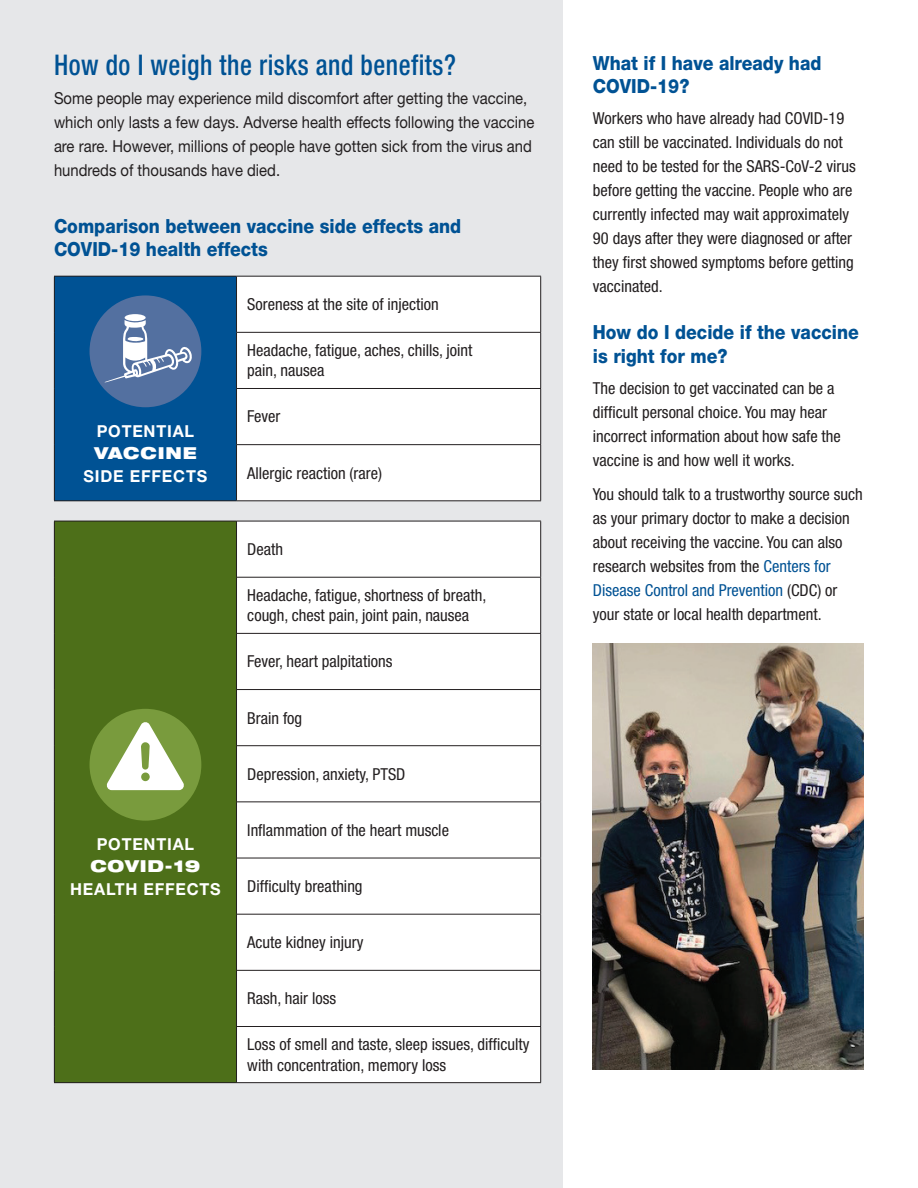
<style>
.page{position:relative;width:918px;height:1188px;background:#fff}
.page>*{position:absolute;margin:0;border:0;box-sizing:border-box;transform-origin:0 0}
.t1{font:500 condensed 28.5px "Helvetica Neue LT Std";letter-spacing:.02em;color:#005294;scale:.9 1}
.t2{font:800 19.5px/23.4px "Helvetica Neue LT Std";color:#005294;scale:.9 1}
.Body{font:condensed 16.5px/24px "Helvetica Neue LT Std";color:#231f20}
.Box_Text{font:16.5px/24px "Helvetica Neue LT Std";color:#231f20;scale:.9 1}
.t3{font:700 16.5px/22.5px "Helvetica Neue LT Std";letter-spacing:.05em;color:#fff;text-align:center}
.s1{font-weight:900;font-stretch:expanded}
.s2{color:#005294}
</style>
<div class="page">
<div style="left:0;top:0;width:563px;height:1188px;background:#e6e7e9"></div>
<div style="left:54px;top:276px;width:183px;height:225px;background:#005294"></div>
<div style="left:237px;top:277px;width:304px;height:805px;background:#fff"></div>
<div style="left:54px;top:521px;width:183px;height:562px;background:#4d6f19"></div>
<hr style="left:236px;top:332px;width:305px;height:1px;background:#231f20">
<hr style="left:236px;top:388px;width:305px;height:1px;background:#231f20">
<hr style="left:236px;top:444px;width:305px;height:1px;background:#231f20">
<hr style="left:236px;top:577px;width:305px;height:1px;background:#231f20">
<hr style="left:236px;top:633px;width:305px;height:1px;background:#231f20">
<hr style="left:236px;top:689px;width:305px;height:1px;background:#231f20">
<hr style="left:236px;top:745px;width:305px;height:1px;background:#231f20">
<hr style="left:236px;top:801px;width:305px;height:1px;background:#231f20">
<hr style="left:236px;top:858px;width:305px;height:1px;background:#231f20">
<hr style="left:236px;top:914px;width:305px;height:1px;background:#231f20">
<hr style="left:236px;top:970px;width:305px;height:1px;background:#231f20">
<hr style="left:236px;top:1026px;width:305px;height:1px;background:#231f20">
<hr style="left:54px;top:276px;width:183px;height:1px;background:#231f20">
<hr style="left:54px;top:277px;width:1px;height:55px;background:#231f20">
<hr style="left:236px;top:277px;width:1px;height:55px;background:#231f20">
<hr style="left:54px;top:332px;width:1px;height:56px;background:#231f20">
<hr style="left:236px;top:333px;width:1px;height:55px;background:#231f20">
<hr style="left:54px;top:388px;width:1px;height:57px;background:#231f20">
<hr style="left:236px;top:389px;width:1px;height:55px;background:#231f20">
<hr style="left:54px;top:445px;width:1px;height:55px;background:#231f20">
<hr style="left:236px;top:445px;width:1px;height:55px;background:#231f20">
<hr style="left:54px;top:500px;width:183px;height:1px;background:#231f20">
<hr style="left:54px;top:521px;width:183px;height:1px;background:#231f20">
<hr style="left:54px;top:521px;width:1px;height:56px;background:#231f20">
<hr style="left:54px;top:577px;width:1px;height:56px;background:#231f20">
<hr style="left:54px;top:633px;width:1px;height:57px;background:#231f20">
<hr style="left:54px;top:690px;width:1px;height:56px;background:#231f20">
<hr style="left:54px;top:746px;width:1px;height:56px;background:#231f20">
<hr style="left:54px;top:802px;width:1px;height:56px;background:#231f20">
<hr style="left:54px;top:858px;width:1px;height:56px;background:#231f20">
<hr style="left:54px;top:914px;width:1px;height:56px;background:#231f20">
<hr style="left:54px;top:970px;width:1px;height:57px;background:#231f20">
<hr style="left:54px;top:1027px;width:1px;height:55px;background:#231f20">
<hr style="left:54px;top:1082px;width:183px;height:1px;background:#231f20">
<hr style="left:236px;top:521px;width:1px;height:56px;background:#231f20">
<hr style="left:236px;top:578px;width:1px;height:55px;background:#231f20">
<hr style="left:236px;top:634px;width:1px;height:55px;background:#231f20">
<hr style="left:236px;top:690px;width:1px;height:55px;background:#231f20">
<hr style="left:236px;top:746px;width:1px;height:55px;background:#231f20">
<hr style="left:236px;top:802px;width:1px;height:56px;background:#231f20">
<hr style="left:236px;top:858px;width:1px;height:56px;background:#231f20">
<hr style="left:236px;top:915px;width:1px;height:55px;background:#231f20">
<hr style="left:236px;top:971px;width:1px;height:55px;background:#231f20">
<hr style="left:236px;top:1027px;width:1px;height:55px;background:#231f20">
<hr style="left:540px;top:277px;width:1px;height:55px;background:#231f20">
<hr style="left:540px;top:333px;width:1px;height:55px;background:#231f20">
<hr style="left:540px;top:389px;width:1px;height:55px;background:#231f20">
<hr style="left:540px;top:445px;width:1px;height:55px;background:#231f20">
<hr style="left:237px;top:276px;width:304px;height:1px;background:#231f20">
<hr style="left:237px;top:500px;width:304px;height:1px;background:#231f20">
<hr style="left:237px;top:521px;width:304px;height:1px;background:#231f20">
<hr style="left:540px;top:521px;width:1px;height:56px;background:#231f20">
<hr style="left:540px;top:578px;width:1px;height:55px;background:#231f20">
<hr style="left:540px;top:634px;width:1px;height:55px;background:#231f20">
<hr style="left:540px;top:690px;width:1px;height:55px;background:#231f20">
<hr style="left:540px;top:746px;width:1px;height:55px;background:#231f20">
<hr style="left:540px;top:802px;width:1px;height:56px;background:#231f20">
<hr style="left:540px;top:858px;width:1px;height:56px;background:#231f20">
<hr style="left:540px;top:915px;width:1px;height:55px;background:#231f20">
<hr style="left:540px;top:971px;width:1px;height:55px;background:#231f20">
<hr style="left:540px;top:1027px;width:1px;height:55px;background:#231f20">
<hr style="left:237px;top:1082px;width:304px;height:1px;background:#231f20">
<div style="left:90px;top:295px;width:111px;height:112px;background:#5370a0;border-radius:50%"></div>
<div style="left:125px;top:314px;width:21px;height:7px;background:#fff;border-radius:50%"></div>
<svg style="left:105px;top:320px;width:87px;height:62px"></svg>
<div style="left:90px;top:709px;width:111px;height:112px;background:#799b3d;border-radius:50%"></div>
<svg style="left:106px;top:721px;width:79px;height:69px"></svg>
<img style="left:593px;top:644px;width:271px;height:425px">
<h4 class="t1" style="left:54px;top:48px;width:448px">How do I weigh the risks and benefits?</h4>
<p class="Box_Text" style="left:54px;top:86px;width:535px">Some people may experience mild discomfort after getting the vaccine, which only lasts a few days. Adverse health effects following the vaccine are rare. However, millions of people have gotten sick from the virus and hundreds of thousands have died.</p>
<h3 class="t2" style="left:54px;top:214px;width:454px">Comparison between vaccine side effects and<br>COVID-19 health effects</h3>
<p class="t3" style="left:84px;top:419px;width:125px">POTENTIAL<br><span class="s1">VACCINE<br></span>SIDE EFFECTS</p>
<p class="t3" style="left:70px;top:832px;width:152px">POTENTIAL<br><span class="s1">COVID-19<br></span>HEALTH EFFECTS</p>
<p class="Body" style="left:247px;top:292px;width:193px">Soreness at the site of injection</p>
<p class="Body" style="left:247px;top:340px;width:227px;line-height:20.2px">Headache, fatigue, aches, chills, joint pain, nausea</p>
<p class="Body" style="left:247px;top:405px;width:35px">Fever</p>
<p class="Body" style="left:247px;top:461px;width:136px">Allergic reaction (rare)</p>
<p class="Body" style="left:247px;top:537px;width:37px">Death</p>
<p class="Body" style="left:247px;top:585px;width:241px;line-height:20.2px">Headache, fatigue, shortness of breath, cough, chest pain, joint pain, nausea</p>
<p class="Body" style="left:247px;top:649px;width:147px">Fever, heart palpitations</p>
<p class="Body" style="left:247px;top:706px;width:56px">Brain fog</p>
<p class="Body" style="left:247px;top:762px;width:160px">Depression, anxiety, PTSD</p>
<p class="Body" style="left:247px;top:818px;width:203px">Inflammation of the heart muscle</p>
<p class="Body" style="left:247px;top:874px;width:117px">Difficulty breathing</p>
<p class="Body" style="left:247px;top:930px;width:118px">Acute kidney injury</p>
<p class="Body" style="left:247px;top:986px;width:90px">Rash, hair loss</p>
<p class="Body" style="left:247px;top:1034px;width:284px;line-height:20.2px">Loss of smell and taste, sleep issues, difficulty with concentration, memory loss</p>
<h3 class="t2" style="left:593px;top:51px;width:255px">What if I have already had<br>COVID-19?</h3>
<p class="Body" style="left:593px;top:106px;width:264px">Workers who have already had COVID-19 can still be vaccinated. Individuals do not need to be tested for the SARS-CoV-2 virus before getting the vaccine. People who are currently infected may wait approximately 90 days after they were diagnosed or after they first showed symptoms before getting vaccinated.</p>
<h3 class="t2" style="left:593px;top:321px;width:297px">How do I decide if the vaccine is right for me?</h3>
<p class="Body" style="left:593px;top:376px;width:249px">The decision to get vaccinated can be a difficult personal choice. You may hear incorrect information about how safe the vaccine is and how well it works.</p>
<p class="Body" style="left:593px;top:482px;width:271px">You should talk to a trustworthy source such as your primary doctor to make a decision about receiving the vaccine. You can also research websites from the <span class="s2">Centers for Disease Control and Prevention</span> (CDC) or your state or local health department.</p>
</div>
